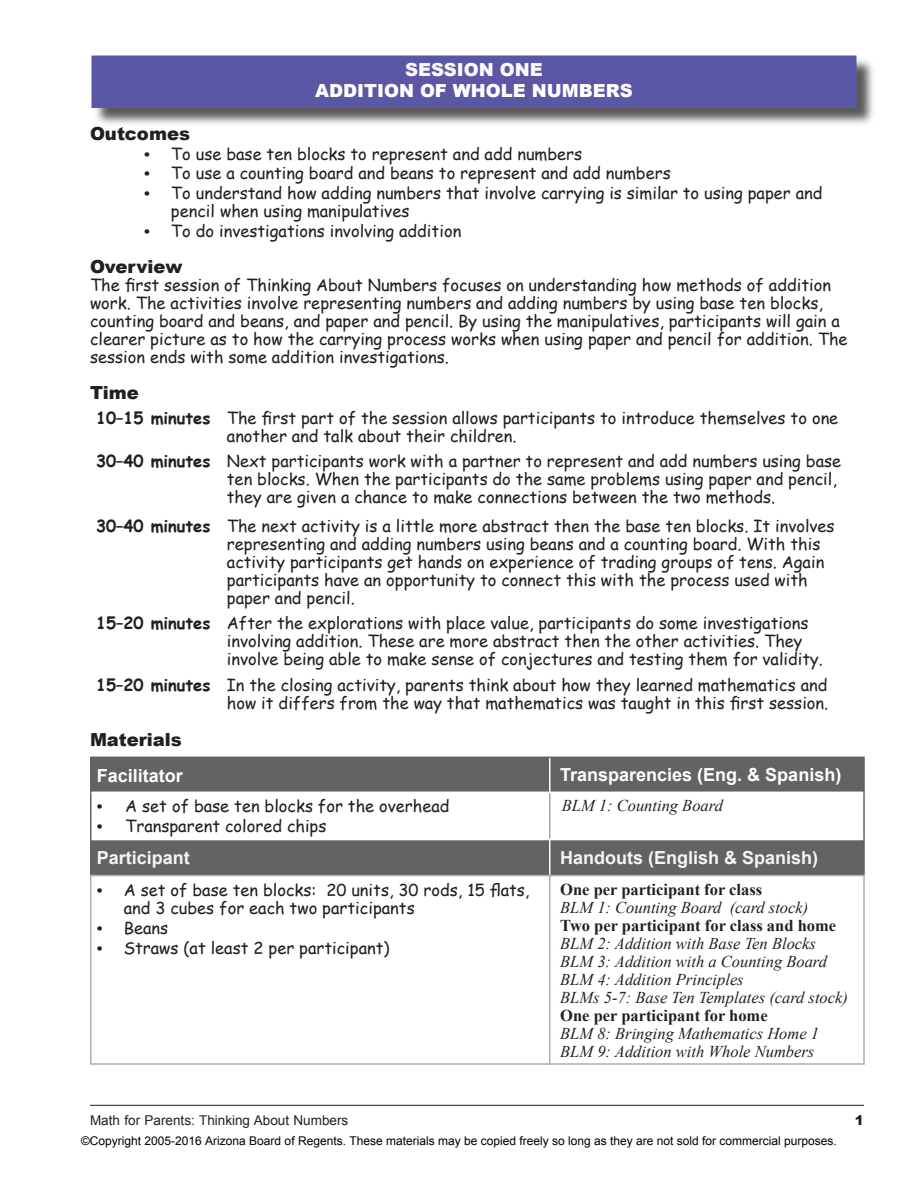
<style>
.page{position:relative;width:918px;height:1188px;background:#fff}
.page>*{position:absolute;margin:0;border:0;box-sizing:border-box;transform-origin:0 0}
.t1{font:700 18px "Arial";color:#fff}
.t2{font:700 18px "Arial";color:#f4f5f5}
.t3{font:900 18px "Arial";color:#231f20}
.t4{font:900 18px "Arial";color:#fff}
.t5{font:900 18px "Arial";color:#fafafa}
.t6{font:16.5px/18px "Comic Sans MS";color:#231f20}
.t7{font:italic 16.5px "Times New Roman";color:#231f20}
.t8{font:700 16.5px "Times New Roman";color:#231f20}
.t9{font:700 16.5px "Comic Sans MS";color:#231f20}
.t10{font:13.5px "Arial";color:#231f20}
.t11{font:900 13.5px "Arial";color:#231f20}
.t12{font:12px "Arial";color:#000}
.s1{font-family:"Times New Roman";font-weight:700}
</style>
<div class="page">
<div style="left:93px;top:57px;width:783px;height:70px;background:#231f20;opacity:.75"></div>
<div style="left:92px;top:56px;width:764px;height:51px;background:#5a57a5"></div>
<div style="left:92px;top:56px;width:764px;height:52px;border:2px solid #5a57a5"></div>
<hr style="left:90px;top:1105px;width:774px;height:1px;background:#231f20">
<svg style="left:92px;top:758px;width:771px;height:117px;fill:#636366"></svg>
<hr style="left:90px;top:792px;width:2px;height:48px;background:#675f5d">
<hr style="left:863px;top:792px;width:2px;height:48px;background:#675f5d">
<hr style="left:90px;top:840px;width:2px;height:35px;background:#675f5d">
<hr style="left:863px;top:840px;width:2px;height:35px;background:#675f5d">
<hr style="left:549px;top:793px;width:1px;height:46px;background:#a5a6aa">
<hr style="left:92px;top:839px;width:457px;height:1px;background:#fff">
<hr style="left:550px;top:839px;width:313px;height:1px;background:#fff">
<hr style="left:549px;top:839px;width:1px;height:36px;background:#fff">
<hr style="left:90px;top:757px;width:460px;height:1px;background:#675f5d">
<hr style="left:90px;top:758px;width:2px;height:34px;background:#675f5d">
<hr style="left:550px;top:757px;width:315px;height:1px;background:#675f5d">
<hr style="left:863px;top:758px;width:2px;height:34px;background:#675f5d">
<hr style="left:549px;top:758px;width:1px;height:35px;background:#fff">
<hr style="left:92px;top:792px;width:457px;height:1px;background:#fff">
<hr style="left:550px;top:792px;width:313px;height:1px;background:#fff">
<hr style="left:90px;top:875px;width:459px;height:1px;background:#b4adab">
<hr style="left:90px;top:876px;width:2px;height:187px;background:#b4adab">
<hr style="left:550px;top:875px;width:315px;height:1px;background:#b4adab">
<hr style="left:549px;top:875px;width:1px;height:190px;background:#b4adab">
<hr style="left:863px;top:876px;width:2px;height:187px;background:#b4adab">
<hr style="left:90px;top:1063px;width:459px;height:2px;background:#b4adab">
<hr style="left:550px;top:1063px;width:315px;height:2px;background:#b4adab">
<p class="t5" style="left:405px;top:59px;width:139px">SESSION ONE</p>
<p class="t4" style="left:315px;top:81px;width:319px">ADDITION OF WHOLE NUMBERS</p>
<p class="t3" style="left:90px;top:123px;width:102px">Outcomes</p>
<p class="t6" style="left:144px;top:144px;width:440px"><span class="s1">•</span> To use base ten blocks to represent and add numbers</p>
<p class="t6" style="left:144px;top:164px;width:528px"><span class="s1">•</span> To use a counting board and beans to represent and add numbers</p>
<p class="t6" style="left:171px;top:184px;width:653px;text-indent:-27px"><span class="s1">•</span> To understand how adding numbers that involve carrying is similar to using paper and pencil when using manipulatives</p>
<p class="t6" style="left:144px;top:221px;width:319px"><span class="s1">•</span> To do investigations involving addition</p>
<p class="t3" style="left:90px;top:257px;width:94px">Overview</p>
<p class="t6" style="left:90px;top:275px;width:759px">The first session of Thinking About Numbers focuses on understanding how methods of addition work. The activities involve representing numbers and adding numbers by using base ten blocks, counting board and beans, and paper and pencil. By using the manipulatives, participants will gain a clearer picture as to how the carrying process works when using paper and pencil for addition. The session ends with some addition investigations.</p>
<p class="t3" style="left:90px;top:383px;width:50px">Time</p>
<p class="t9" style="left:96px;top:406px;width:116px">10–15 minutes</p>
<p class="t6" style="left:227px;top:409px;width:613px">The first part of the session allows participants to introduce themselves to one another and talk about their children.</p>
<p class="t9" style="left:96px;top:449px;width:116px">30–40 minutes</p>
<p class="t6" style="left:227px;top:452px;width:616px">Next participants work with a partner to represent and add numbers using base ten blocks. When the participants do the same problems using paper and pencil, they are given a chance to make connections between the two methods.</p>
<p class="t9" style="left:96px;top:514px;width:116px">30–40 minutes</p>
<p class="t6" style="left:227px;top:517px;width:609px">The next activity is a little more abstract then the base ten blocks. It involves representing and adding numbers using beans and a counting board. With this activity participants get hands on experience of trading groups of tens. Again participants have an opportunity to connect this with the process used with paper and pencil.</p>
<p class="t9" style="left:96px;top:611px;width:116px">15–20 minutes</p>
<p class="t6" style="left:227px;top:614px;width:598px">After the explorations with place value, participants do some investigations involving addition. These are more abstract then the other activities. They involve being able to make sense of conjectures and testing them for validity.</p>
<p class="t9" style="left:96px;top:672px;width:116px">15–20 minutes</p>
<p class="t6" style="left:227px;top:675px;width:603px">In the closing activity, parents think about how they learned mathematics and how it differs from the way that mathematics was taught in this first session.</p>
<p class="t3" style="left:90px;top:730px;width:93px">Materials</p>
<p class="t1" style="left:97px;top:766px;width:88px">Facilitator</p>
<p class="t1" style="left:560px;top:765px;width:283px">Transparencies (Eng. &amp; Spanish)</p>
<p class="t6" style="left:97px;top:797px;width:354px"><span class="s1">•</span> A set of base ten blocks for the overhead</p>
<p class="t6" style="left:97px;top:816px;width:231px"><span class="s1">•</span> Transparent colored chips</p>
<p class="t7" style="left:562px;top:795px;width:163px">BLM 1: Counting Board</p>
<p class="t2" style="left:97px;top:848px;width:95px">Participant</p>
<p class="t2" style="left:560px;top:848px;width:260px">Handouts (English &amp; Spanish)</p>
<p class="t6" style="left:124px;top:881px;width:407px;text-indent:-27px"><span class="s1">•</span> A set of base ten blocks: 20 units, 30 rods, 15 flats, and 3 cubes for each two participants</p>
<p class="t6" style="left:97px;top:918px;width:73px"><span class="s1">•</span> Beans</p>
<p class="t6" style="left:97px;top:938px;width:294px"><span class="s1">•</span> Straws (at least 2 per participant)</p>
<p class="t8" style="left:560px;top:879px;width:203px">One per participant for class</p>
<p class="t7" style="left:560px;top:897px;width:250px">BLM 1: Counting Board (card stock)</p>
<p class="t8" style="left:560px;top:915px;width:277px">Two per participant for class and home</p>
<p class="t7" style="left:560px;top:933px;width:257px">BLM 2: Addition with Base Ten Blocks</p>
<p class="t7" style="left:560px;top:951px;width:268px">BLM 3: Addition with a Counting Board</p>
<p class="t7" style="left:560px;top:969px;width:185px">BLM 4: Addition Principles</p>
<p class="t7" style="left:560px;top:987px;width:289px">BLMs 5-7: Base Ten Templates (card stock)</p>
<p class="t8" style="left:560px;top:1005px;width:209px">One per participant for home</p>
<p class="t7" style="left:560px;top:1023px;width:260px">BLM 8: Bringing Mathematics Home 1</p>
<p class="t7" style="left:560px;top:1041px;width:256px">BLM 9: Addition with Whole Numbers</p>
<p class="t10" style="left:90px;top:1113px;width:260px">Math for Parents: Thinking About Numbers</p>
<p class="t11" style="left:855px;top:1113px;width:11px">1</p>
<p class="t12" style="left:81px;top:1133px;width:757px">©Copyright 2005-2016 Arizona Board of Regents. These materials may be copied freely so long as they are not sold for commercial purposes.</p>
</div>
